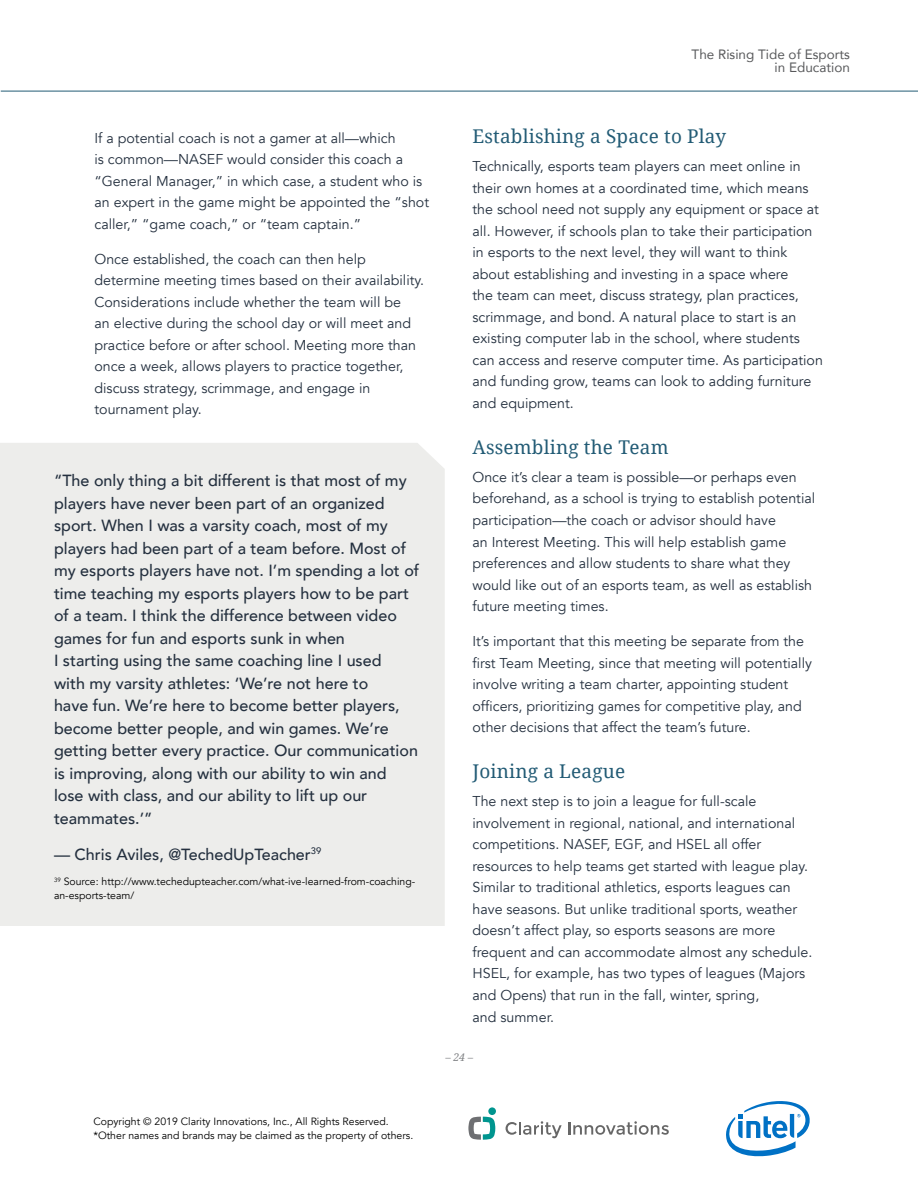
<style>
.page{position:relative;width:918px;height:1188px;background:#fff}
.page>*{position:absolute;margin:0;border:0;box-sizing:border-box;transform-origin:0 0}
.t1{font:18.9px "Droid Serif";letter-spacing:.01em;color:#225b75}
.t2{font:500 16.2px/22.5px "Avenir";color:#24303f}
.t3{font:14.25px/21.6px "Avenir";color:#24303f}
.t4{font:13.5px/13.5px "Avenir";color:#58595b;text-align:right}
.t5{font:10.5px/13.5px "Avenir";color:#000}
.t6{font:italic 10.5px "Droid Serif";color:#808285}
</style>
<div class="page">
<hr style="left:1px;top:91px;width:917px;height:1px;background:#225b75">
<svg style="left:726px;top:1101px;width:84px;height:56px"></svg>
<div style="left:488px;top:1107px;width:8px;height:8px;background:#00958f;border-radius:50%"></div>
<svg style="left:468px;top:1117px;width:27px;height:23px"></svg>
<svg style="left:506px;top:1121px;width:56px;height:17px"></svg>
<svg style="left:568px;top:1121px;width:101px;height:14px"></svg>
<div style="left:0;top:443px;width:445px;height:483px;background:#ededeb"></div>
<p class="t4" style="left:692px;top:47px;width:160px">The Rising Tide of Esports in Education</p>
<p class="t3" style="left:95px;top:127px;width:336px">If a potential coach is not a gamer at all—which<br>is common—NASEF would consider this coach a “General Manager,” in which case, a student who is an expert in the game might be appointed the “shot caller,” “game coach,” or “team captain.”</p>
<p class="t3" style="left:95px;top:248px;width:331px">Once established, the coach can then help determine meeting times based on their availability.<br>Considerations include whether the team will be<br>an elective during the school day or will meet and practice before or after school. Meeting more than once a week, allows players to practice together, discuss strategy, scrimmage, and engage in tournament play.</p>
<p class="t2" style="left:54px;top:468px;width:367px">“The only thing a bit different is that most of my players have never been part of an organized sport. When I was a varsity coach, most of my players had been part of a team before. Most of my esports players have not. I’m spending a lot of time teaching my esports players how to be part of a team. I think the difference between video games for fun and esports sunk in when<br>I starting using the same coaching line I used<br>with my varsity athletes: ‘We’re not here to<br>have fun. We’re here to become better players, become better people, and win games. We’re getting better every practice. Our communication is improving, along with our ability to win and lose with class, and our ability to lift up our teammates.’”</p>
<p class="t2" style="left:54px;top:842px;width:269px">— Chris Aviles, @TechedUpTeacher<sup>39</sup></p>
<p class="t5" style="left:54px;top:875px;width:363px"><sup>39</sup> Source: http://www.techedupteacher.com/what-ive-learned-from-coaching&shy;an-esports-team/</p>
<h1 class="t1" style="left:472px;top:125px;width:255px">Establishing a Space to Play</h1>
<p class="t3" style="left:472px;top:156px;width:352px">Technically, esports team players can meet online in their own homes at a coordinated time, which means the school need not supply any equipment or space at all. However, if schools plan to take their participation in esports to the next level, they will want to think about establishing and investing in a space where<br>the team can meet, discuss strategy, plan practices, scrimmage, and bond. A natural place to start is an existing computer lab in the school, where students can access and reserve computer time. As participation and funding grow, teams can look to adding furniture and equipment.</p>
<h1 class="t1" style="left:472px;top:436px;width:198px">Assembling the Team</h1>
<p class="t3" style="left:472px;top:466px;width:344px">Once it’s clear a team is possible—or perhaps even beforehand, as a school is trying to establish potential participation—the coach or advisor should have<br>an Interest Meeting. This will help establish game preferences and allow students to share what they would like out of an esports team, as well as establish future meeting times.</p>
<p class="t3" style="left:472px;top:631px;width:341px">It’s important that this meeting be separate from the first Team Meeting, since that meeting will potentially involve writing a team charter, appointing student officers, prioritizing games for competitive play, and other decisions that affect the team’s future.</p>
<h1 class="t1" style="left:472px;top:760px;width:154px">Joining a League</h1>
<p class="t3" style="left:472px;top:791px;width:341px">The next step is to join a league for full-scale involvement in regional, national, and international competitions. NASEF, EGF, and HSEL all offer resources to help teams get started with league play.<br>Similar to traditional athletics, esports leagues can have seasons. But unlike traditional sports, weather doesn’t affect play, so esports seasons are more frequent and can accommodate almost any schedule.<br>HSEL, for example, has two types of leagues (Majors and Opens) that run in the fall, winter, spring,<br>and summer.</p>
<p class="t6" style="left:445px;top:1051px;width:29px">– 24 –</p>
<p class="t5" style="left:93px;top:1115px;width:321px">Copyright © 2019 Clarity Innovations, Inc., All Rights Reserved. *Other names and brands may be claimed as the property of others.</p>
</div>
